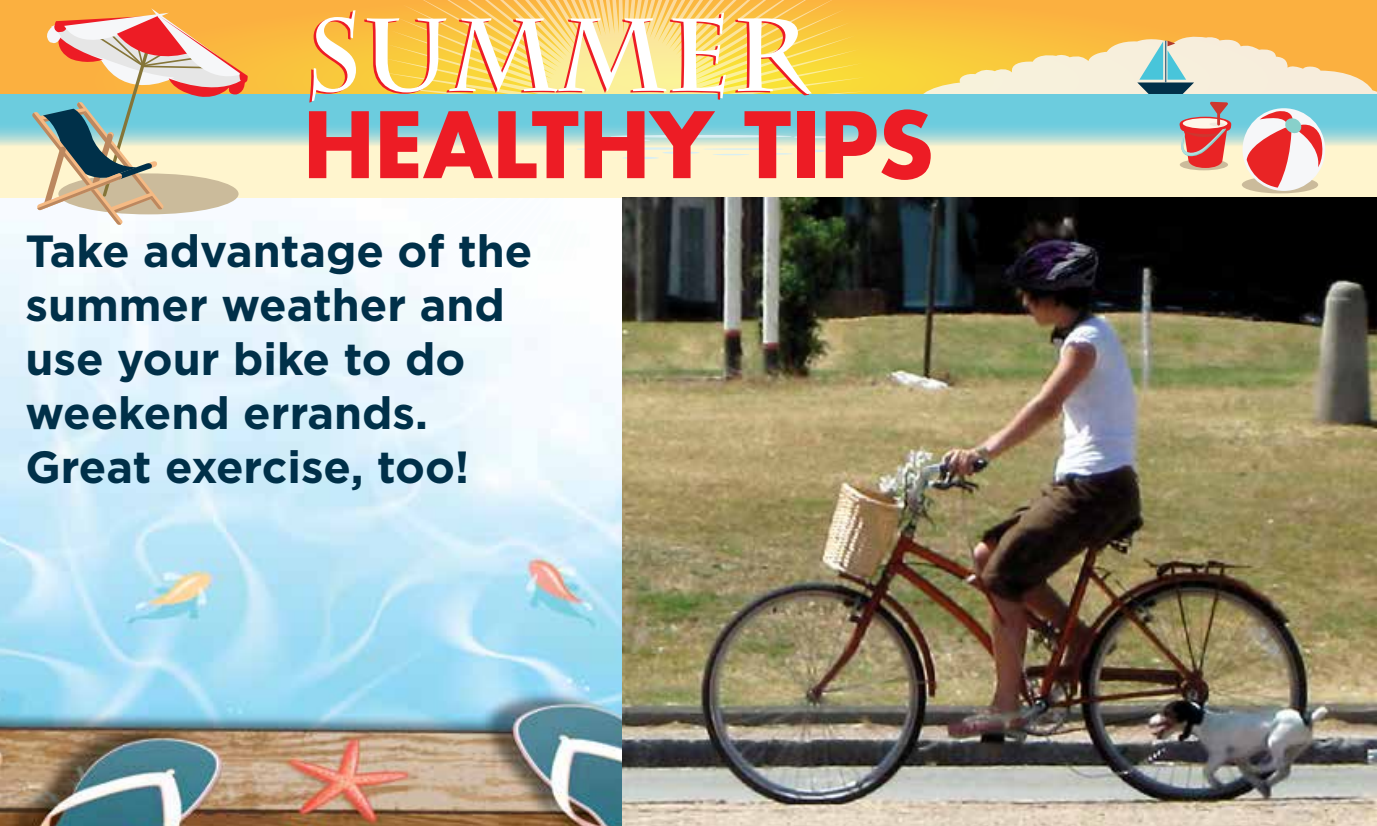
<style>
.page{position:relative;width:1377px;height:826px;background:#fff}
.page>*{position:absolute;margin:0;border:0;box-sizing:border-box;transform-origin:0 0}
.t1{font:700 103.05px "Charlemagne Std";color:#ed1c25}
.t2{font:700 88.65px "Futura Std";color:#ed1c25}
.t3{font:700 45px/54px "Gotham";color:#003049}
</style>
<div class="page">
<img style="left:0;top:197px;width:622px;height:628px">
<svg style="left:0;top:0;width:1377px;height:95px;background:#f9b73f"></svg>
<svg style="left:378px;top:0;width:489px;height:355px"></svg>
<svg style="left:876px;top:37px;width:501px;height:58px;background:#f5d88e"></svg>
<svg style="left:0;top:95px;width:1377px;height:102px;background:#c1e3d4"></svg>
<hr style="left:622px;top:157px;width:37px;height:2px;background:#d9eff3;border-radius:50%">
<hr style="left:576px;top:148px;width:35px;height:2px;background:#d9eff3;border-radius:50%">
<hr style="left:589px;top:139px;width:61px;height:3px;background:#d9eff3;border-radius:50%">
<hr style="left:610px;top:135px;width:182px;height:3px;background:#d9eff3;border-radius:50%">
<hr style="left:625px;top:147px;width:61px;height:3px;background:#d9eff3;border-radius:50%">
<hr style="left:662px;top:151px;width:38px;height:3px;background:#d9eff3;border-radius:50%">
<hr style="left:794px;top:136px;width:37px;height:2px;background:#d9eff3;border-radius:50%">
<svg style="left:770px;top:153px;width:22px;height:1px"></svg>
<hr style="left:803px;top:150px;width:22px;height:2px;background:#d9eff3;border-radius:50%">
<hr style="left:713px;top:154px;width:37px;height:1px;background:#d9eff3;border-radius:50%">
<hr style="left:703px;top:148px;width:80px;height:2px;background:#d9eff3;border-radius:50%">
<svg style="left:1137px;top:41px;width:57px;height:53px;background:#9dbfbe"></svg>
<div style="left:1242px;top:176px;width:76px;height:17px;background:#cbbb9b;border-radius:50%"></div>
<svg style="left:1243px;top:108px;width:82px;height:83px"></svg>
<svg style="left:1247px;top:109px;width:78px;height:78px"></svg>
<div style="left:1180px;top:159px;width:48px;height:11px;background:#cbbb9b;border-radius:50%"></div>
<svg style="left:1180px;top:102px;width:51px;height:66px;background:#c98481"></svg>
<svg style="left:31px;top:0;width:218px;height:226px;background:#ccba9a"></svg>
<img style="left:622px;top:197px;width:755px;height:628px">
<h1 class="t1" style="left:303px;top:-3px;width:506px">SUMMER</h1>
<h2 class="t2" style="left:303px;top:86px;width:632px">HEALTHY TIPS</h2>
<p class="t3" style="left:26px;top:223px;width:508px">Take advantage of the summer weather and use your bike to do weekend errands.<br>Great exercise, too!</p>
</div>
